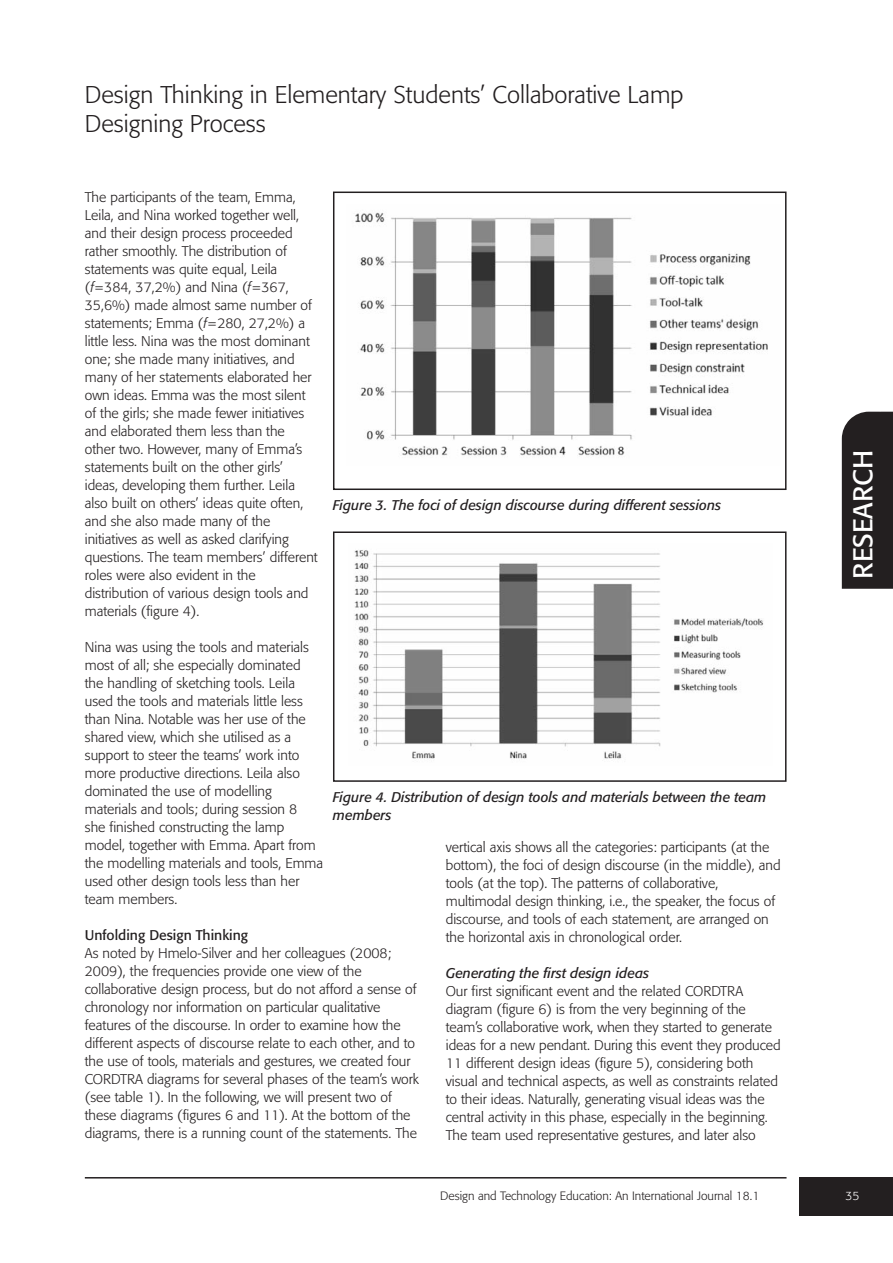
<style>
.page{position:relative;width:893px;height:1263px;background:#fff}
.page>*{position:absolute;margin:0;border:0;box-sizing:border-box;transform-origin:0 0}
.t1{font:27px "Formata";color:#fff}
.t2{font:300 24px/28.5px "Formata";color:#231f20}
.t3{font:300 13.95px/18px "Formata";color:#231f20}
.t4{font:italic 13.95px/18px "Formata";color:#231f20}
.t5{font:13.95px "Formata";color:#231f20}
.t6{font:300 12px "Formata";color:#231f20}
.t7{font:300 12px "Formata";color:#fff}
.s1{font-style:italic}
</style>
<div class="page">
<div style="left:799px;top:1178px;width:93px;height:38px;background:#231f20"></div>
<hr style="left:85px;top:1177px;width:701px;height:2px;background:#231f20">
<div style="left:842px;top:412px;width:50px;height:177px;background:#231f20"></div>
<img style="left:355px;top:212px;width:413px;height:244px">
<div style="left:333px;top:192px;width:453px;height:298px;border:2px solid #231f20"></div>
<img style="left:354px;top:550px;width:409px;height:209px">
<div style="left:333px;top:531px;width:453px;height:251px;border:2px solid #231f20"></div>
<h2 class="t2" style="left:85px;top:82px;width:600px">Design Thinking in Elementary Students’ Collaborative Lamp<br>Designing Process</h2>
<p class="t3" style="left:85px;top:189px;width:234px">The participants of the team, Emma, Leila, and Nina worked together well, and their design process proceeded rather smoothly. The distribution of statements was quite equal, Leila (<span class="s1">f</span>=384, 37,2%) and Nina (<span class="s1">f</span>=367, 35,6%) made almost same number of statements; Emma (<span class="s1">f</span>=280, 27,2%) a little less. Nina was the most dominant one; she made many initiatives, and many of her statements elaborated her own ideas. Emma was the most silent of the girls; she made fewer initiatives and elaborated them less than the other two. However, many of Emma’s statements built on the other girls’ ideas, developing them further. Leila also built on others’ ideas quite often, and she also made many of the initiatives as well as asked clarifying questions. The team members’ different roles were also evident in the distribution of various design tools and materials (figure 4).</p>
<p class="t3" style="left:85px;top:639px;width:240px">Nina was using the tools and materials most of all; she especially dominated<br>the handling of sketching tools. Leila used the tools and materials little less than Nina. Notable was her use of the shared view, which she utilised as a support to steer the teams’ work into more productive directions. Leila also dominated the use of modelling materials and tools; during session 8<br>she finished constructing the lamp model, together with Emma. Apart from the modelling materials and tools, Emma used other design tools less than her team members.</p>
<p class="t5" style="left:85px;top:929px;width:165px">Unfolding Design Thinking</p>
<p class="t3" style="left:85px;top:945px;width:336px">As noted by Hmelo-Silver and her colleagues (2008; 2009), the frequencies provide one view of the collaborative design process, but do not afford a sense of chronology nor information on particular qualitative features of the discourse. In order to examine how the different aspects of discourse relate to each other, and to the use of tools, materials and gestures, we created four CORDTRA diagrams for several phases of the team’s work (see table 1). In the following, we will present two of these diagrams (figures 6 and 11). At the bottom of the diagrams, there is a running count of the statements. The</p>
<p class="t4" style="left:333px;top:498px;width:390px">Figure 3. The foci of design discourse during different sessions</p>
<p class="t4" style="left:333px;top:789px;width:435px">Figure 4. Distribution of design tools and materials between the team members</p>
<p class="t3" style="left:446px;top:839px;width:336px">vertical axis shows all the categories: participants (at the bottom), the foci of design discourse (in the middle), and tools (at the top). The patterns of collaborative, multimodal design thinking, i.e., the speaker, the focus of discourse, and tools of each statement, are arranged on the horizontal axis in chronological order.</p>
<p class="t4" style="left:446px;top:965px;width:205px">Generating the first design ideas</p>
<p class="t3" style="left:446px;top:983px;width:336px">Our first significant event and the related CORDTRA diagram (figure 6) is from the very beginning of the team’s collaborative work, when they started to generate ideas for a new pendant. During this event they produced 11 different design ideas (figure 5), considering both visual and technical aspects, as well as constraints related to their ideas. Naturally, generating visual ideas was the central activity in this phase, especially in the beginning.<br>The team used representative gestures, and later also</p>
<p class="t6" style="left:440px;top:1190px;width:321px">Design and Technology Education: An International Journal 18.1</p>
<h1 class="t1" style="left:851px;top:579px;width:131px;rotate:-90deg">RESEARCH</h1>
<p class="t7" style="left:845px;top:1190px;width:15px">35</p>
</div>
